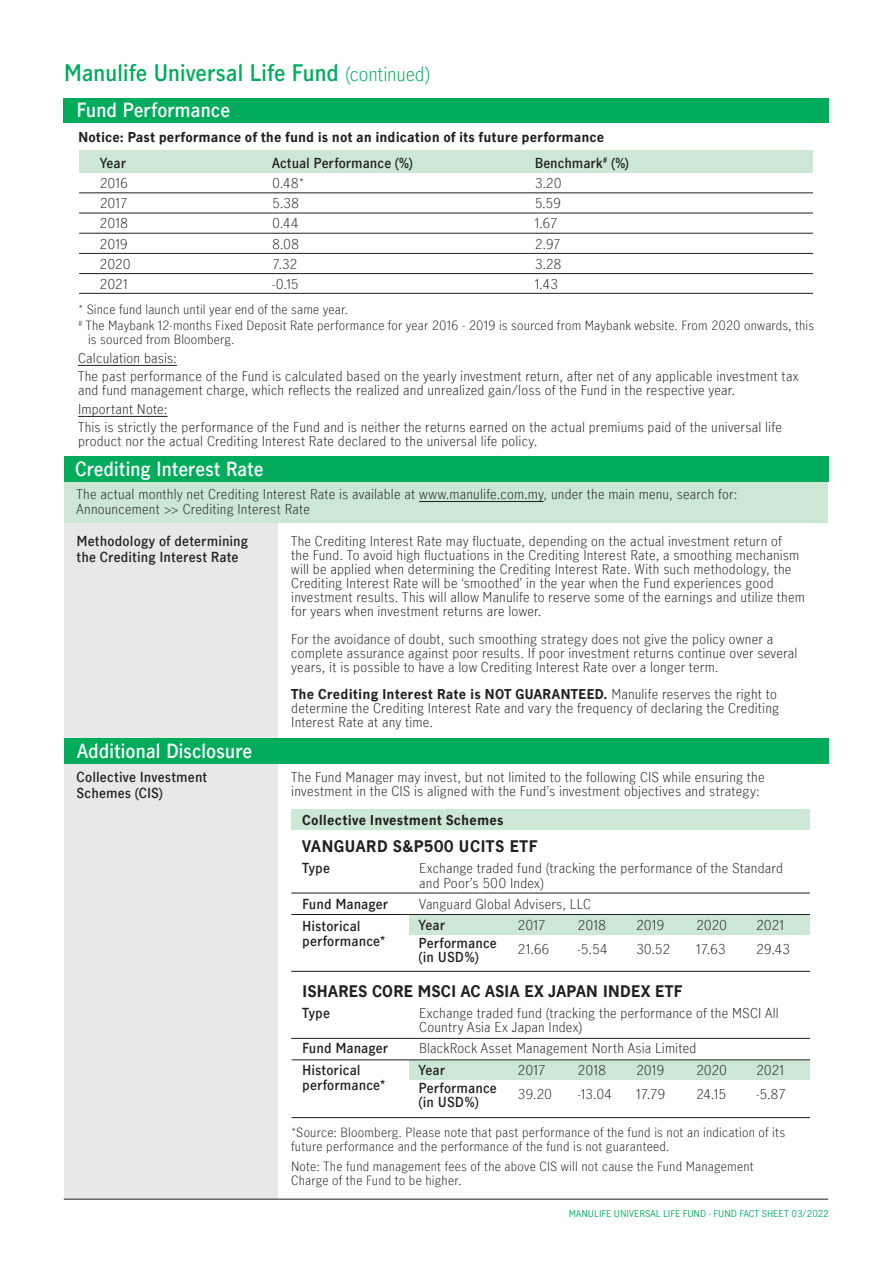
<style>
.page{position:relative;width:893px;height:1263px;background:#fff}
.page>*{position:absolute;margin:0;border:0;box-sizing:border-box;transform-origin:0 0}
.t1{font:600 21px "Manulife JH Sans";letter-spacing:-.01em;color:#00ac5c}
.t2{font:600 18px "Manulife JH Sans";letter-spacing:-.01em;color:#fff}
.t3{font:700 15px "Manulife JH Sans";letter-spacing:.005em;color:#231f20}
.t4{font:300 12.75px/14px "Manulife JH Sans";letter-spacing:.015em;color:#231f20}
.t5{font:600 12.75px/15px "Manulife JH Sans";letter-spacing:.005em;color:#231f20}
.t6{font:700 12.75px "Manulife JH Sans";letter-spacing:.005em;color:#231f20}
.t7{font:300 12px/14px "Manulife JH Sans";letter-spacing:.015em;color:#231f20}
.t8{font:9px "Manulife JH Sans";color:#00ac5c}
.s1{font-weight:300;font-size:18px}
.s2{font-weight:700}
</style>
<div class="page">
<div style="left:409px;top:915px;width:401px;height:20px;background:#cce7d3"></div>
<div style="left:64px;top:493px;width:213px;height:706px;background:#e7e8e8"></div>
<div style="left:64px;top:476px;width:764px;height:47px;background:#cce7d3"></div>
<div style="left:64px;top:98px;width:765px;height:25px;background:#00ac5c"></div>
<div style="left:64px;top:456px;width:764px;height:25px;background:#00ac5c"></div>
<hr style="left:78px;top:365px;width:99px;height:1px;background:#231f20">
<hr style="left:78px;top:416px;width:90px;height:1px;background:#231f20">
<hr style="left:419px;top:501px;width:125px;height:1px;background:#231f20">
<div style="left:64px;top:738px;width:764px;height:26px;background:#00ac5c"></div>
<div style="left:292px;top:810px;width:518px;height:20px;background:#cce7d3"></div>
<hr style="left:291px;top:893px;width:519px;height:1px;background:#231f20">
<hr style="left:291px;top:914px;width:519px;height:1px;background:#231f20">
<hr style="left:291px;top:971px;width:519px;height:1px;background:#231f20">
<div style="left:409px;top:1060px;width:401px;height:20px;background:#cce7d3"></div>
<hr style="left:291px;top:1038px;width:519px;height:1px;background:#231f20">
<hr style="left:292px;top:1059px;width:518px;height:1px;background:#231f20">
<hr style="left:64px;top:1199px;width:764px;height:1px;background:#231f20">
<hr style="left:292px;top:1117px;width:518px;height:1px;background:#231f20">
<div style="left:80px;top:151px;width:733px;height:22px;background:#cce7d3"></div>
<hr style="left:79px;top:193px;width:734px;height:1px;background:#231f20">
<hr style="left:79px;top:213px;width:734px;height:1px;background:#231f20">
<hr style="left:79px;top:233px;width:734px;height:1px;background:#231f20">
<hr style="left:79px;top:253px;width:734px;height:1px;background:#231f20">
<hr style="left:79px;top:273px;width:734px;height:1px;background:#231f20">
<hr style="left:79px;top:293px;width:734px;height:1px;background:#231f20">
<h1 class="t1" style="left:64px;top:58px;width:368px">Manulife Universal Life Fund <span class="s1">(continued)</span></h1>
<h2 class="t2" style="left:77px;top:97px;width:155px">Fund Performance</h2>
<p class="t6" style="left:78px;top:128px;width:528px">Notice: Past performance of the fund is not an indication of its future performance</p>
<p class="t5" style="left:100px;top:155px;width:28px">Year</p>
<p class="t5" style="left:272px;top:155px;width:142px">Actual Performance (%)</p>
<p class="t5" style="left:535px;top:155px;width:96px">Benchmark<sup>#</sup> (%)</p>
<p class="t4" style="left:100px;top:175px;width:30px">2016</p>
<p class="t4" style="left:272px;top:175px;width:34px">0.48*</p>
<p class="t4" style="left:535px;top:175px;width:28px">3.20</p>
<p class="t4" style="left:100px;top:196px;width:29px">2017</p>
<p class="t4" style="left:272px;top:196px;width:28px">5.38</p>
<p class="t4" style="left:535px;top:196px;width:28px">5.59</p>
<p class="t4" style="left:100px;top:216px;width:30px">2018</p>
<p class="t4" style="left:272px;top:216px;width:28px">0.44</p>
<p class="t4" style="left:535px;top:216px;width:25px">1.67</p>
<p class="t4" style="left:100px;top:236px;width:30px">2019</p>
<p class="t4" style="left:272px;top:236px;width:28px">8.08</p>
<p class="t4" style="left:535px;top:236px;width:28px">2.97</p>
<p class="t4" style="left:100px;top:256px;width:32px">2020</p>
<p class="t4" style="left:272px;top:256px;width:27px">7.32</p>
<p class="t4" style="left:535px;top:256px;width:28px">3.28</p>
<p class="t4" style="left:100px;top:277px;width:30px">2021</p>
<p class="t4" style="left:272px;top:277px;width:28px">-0.15</p>
<p class="t4" style="left:535px;top:277px;width:25px">1.43</p>
<p class="t7" style="left:78px;top:300px;width:738px;line-height:16.5px">* Since fund launch until year end of the same year.<br><sup>#</sup> The Maybank 12-months Fixed Deposit Rate performance for year 2016 - 2019 is sourced from Maybank website. From 2020 onwards, this</p>
<p class="t7" style="left:88px;top:332px;width:148px">is sourced from Bloomberg.</p>
<p class="t4" style="left:78px;top:349px;width:722px;line-height:18px">Calculation basis:<br>The past performance of the Fund is calculated based on the yearly investment return, after net of any applicable investment tax</p>
<p class="t4" style="left:78px;top:380px;width:659px;line-height:19.5px">and fund management charge, which reflects the realized and unrealized gain/loss of the Fund in the respective year.<br>Important Note:</p>
<p class="t4" style="left:78px;top:420px;width:705px;line-height:13.5px">This is strictly the performance of the Fund and is neither the returns earned on the actual premiums paid of the universal life product nor the actual Crediting Interest Rate declared to the universal life policy.</p>
<h2 class="t2" style="left:75px;top:456px;width:190px">Crediting Interest Rate</h2>
<p class="t4" style="left:77px;top:487px;width:663px;line-height:15px">The actual monthly net Crediting Interest Rate is available at www.manulife.com.my, under the main menu, search for:<br>Announcement &gt;&gt; Crediting Interest Rate</p>
<p class="t5" style="left:77px;top:533px;width:173px">Methodology of determining</p>
<p class="t4" style="left:291px;top:534px;width:515px">The Crediting Interest Rate may fluctuate, depending on the actual investment return of<br>the Fund. To avoid high fluctuations in the Crediting Interest Rate, a smoothing mechanism will be applied when determining the Crediting Interest Rate. With such methodology, the Crediting Interest Rate will be ‘smoothed’ in the year when the Fund experiences good investment results. This will allow Manulife to reserve some of the earnings and utilize them for years when investment returns are lower.</p>
<p class="t4" style="left:291px;top:631px;width:508px">For the avoidance of doubt, such smoothing strategy does not give the policy owner a complete assurance against poor results. If poor investment returns continue over several years, it is possible to have a low Crediting Interest Rate over a longer term.</p>
<p class="t4" style="left:291px;top:687px;width:490px"><span class="s2">The Crediting Interest Rate is NOT GUARANTEED.</span> Manulife reserves the right to determine the Crediting Interest Rate and vary the frequency of declaring the Crediting<br>Interest Rate at any time.</p>
<p class="t5" style="left:77px;top:549px;width:163px">the Crediting Interest Rate</p>
<h2 class="t2" style="left:77px;top:738px;width:176px">Additional Disclosure</h2>
<p class="t5" style="left:77px;top:769px;width:132px">Collective Investment</p>
<p class="t4" style="left:291px;top:770px;width:475px">The Fund Manager may invest, but not limited to the following CIS while ensuring the investment in the CIS is aligned with the Fund’s investment objectives and strategy:</p>
<p class="t5" style="left:77px;top:785px;width:88px">Schemes (CIS)</p>
<p class="t6" style="left:302px;top:810px;width:203px">Collective Investment Schemes</p>
<p class="t3" style="left:302px;top:835px;width:237px">VANGUARD S&amp;P500 UCITS ETF</p>
<p class="t5" style="left:302px;top:860px;width:29px">Type</p>
<p class="t4" style="left:419px;top:860px;width:365px;line-height:15px">Exchange traded fund (tracking the performance of the Standard and Poor’s 500 Index)</p>
<p class="t5" style="left:302px;top:896px;width:87px">Fund Manager</p>
<p class="t4" style="left:419px;top:896px;width:173px">Vanguard Global Advisers, LLC</p>
<p class="t5" style="left:302px;top:918px;width:85px">Historical performance*</p>
<p class="t5" style="left:418px;top:917px;width:28px">Year</p>
<p class="t4" style="left:517px;top:918px;width:30px">2017</p>
<p class="t4" style="left:577px;top:918px;width:30px">2018</p>
<p class="t4" style="left:636px;top:918px;width:30px">2019</p>
<p class="t4" style="left:696px;top:918px;width:33px">2020</p>
<p class="t4" style="left:756px;top:918px;width:30px">2021</p>
<p class="t5" style="left:418px;top:935px;width:80px">Performance</p>
<p class="t4" style="left:517px;top:942px;width:34px">21.66</p>
<p class="t4" style="left:577px;top:942px;width:32px">-5.54</p>
<p class="t4" style="left:636px;top:942px;width:36px">30.52</p>
<p class="t4" style="left:696px;top:942px;width:31px">17.63</p>
<p class="t4" style="left:756px;top:942px;width:36px">29.43</p>
<p class="t5" style="left:418px;top:949px;width:62px">(in USD%)</p>
<p class="t3" style="left:302px;top:980px;width:382px">ISHARES CORE MSCI AC ASIA EX JAPAN INDEX ETF</p>
<p class="t5" style="left:302px;top:1005px;width:29px">Type</p>
<p class="t4" style="left:419px;top:1005px;width:361px">Exchange traded fund (tracking the performance of the MSCI All<br>Country Asia Ex Japan Index)</p>
<p class="t5" style="left:302px;top:1040px;width:87px">Fund Manager</p>
<p class="t4" style="left:419px;top:1040px;width:279px">BlackRock Asset Management North Asia Limited</p>
<p class="t5" style="left:302px;top:1062px;width:85px">Historical performance*</p>
<p class="t5" style="left:418px;top:1062px;width:28px">Year</p>
<p class="t4" style="left:517px;top:1063px;width:30px">2017</p>
<p class="t4" style="left:577px;top:1063px;width:30px">2018</p>
<p class="t4" style="left:636px;top:1063px;width:30px">2019</p>
<p class="t4" style="left:696px;top:1063px;width:33px">2020</p>
<p class="t4" style="left:756px;top:1063px;width:30px">2021</p>
<p class="t5" style="left:418px;top:1080px;width:80px">Performance</p>
<p class="t4" style="left:517px;top:1087px;width:36px">39.20</p>
<p class="t4" style="left:577px;top:1087px;width:36px">-13.04</p>
<p class="t4" style="left:636px;top:1087px;width:31px">17.79</p>
<p class="t4" style="left:696px;top:1087px;width:32px">24.15</p>
<p class="t4" style="left:756px;top:1087px;width:31px">-5.87</p>
<p class="t5" style="left:418px;top:1094px;width:62px">(in USD%)</p>
<p class="t7" style="left:291px;top:1125px;width:496px">*Source: Bloomberg. Please note that past performance of the fund is not an indication of its future performance and the performance of the fund is not guaranteed.</p>
<p class="t7" style="left:291px;top:1159px;width:464px">Note: The fund management fees of the above CIS will not cause the Fund Management<br>Charge of the Fund to be higher.</p>
<p class="t8" style="left:569px;top:1207px;width:262px">MANULIFE UNIVERSAL LIFE FUND - FUND FACT SHEET 03/2022</p>
</div>
